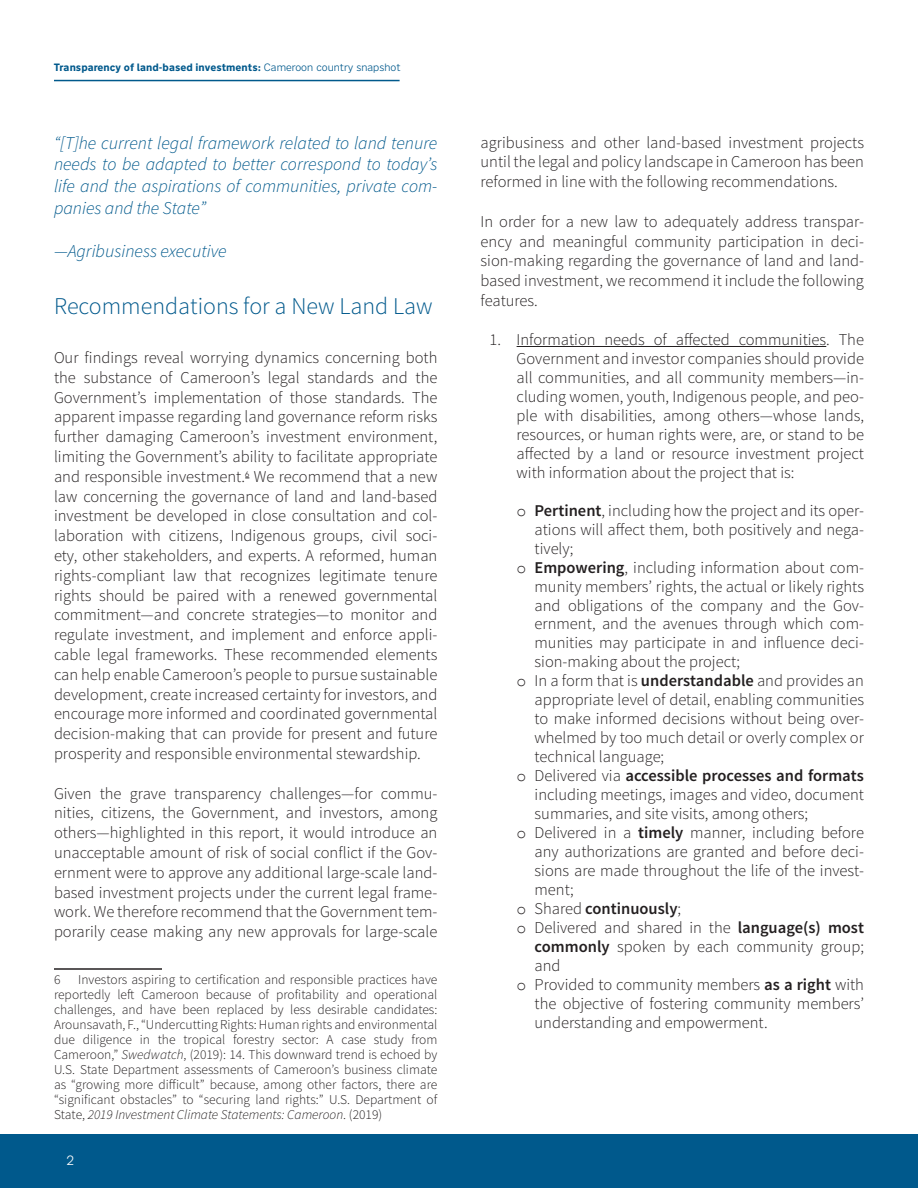
<style>
.page{position:relative;width:918px;height:1188px;background:#fff}
.page>*{position:absolute;margin:0;border:0;box-sizing:border-box;transform-origin:0 0}
.Heading_1{font:300 24px "Source Sans Pro";color:#00598c}
.t1{font:italic 300 18px/21.6px "Source Sans Pro";color:#00598c;text-align:justify}
.List_Paragraph{font:300 16.5px/19.8px "Source Sans Pro";color:#231f20;text-align:justify}
.List_Paragraph-2{font:600 16.5px "Source Sans Pro";color:#231f20}
.Paragraph_Style_2{font:300 13.5px/15px "Source Sans Pro";color:#231f20;text-align:justify}
.t2{font:300 13.5px "Nort";color:#fff}
.t3{font:700 10.5px "Nort";color:#00598c}
.s1{font-weight:300}
.s2{font-style:italic}
.s3{font-family:"Courier New";font-weight:400}
.s4{font-weight:600}
</style>
<div class="page">
<div style="left:0;top:1134px;width:918px;height:54px;background:#00598c"></div>
<hr style="left:54px;top:80px;width:346px;height:1px;background:#00598c">
<hr style="left:54px;top:968px;width:108px;height:2px;background:#231f20">
<hr style="left:517px;top:346px;width:309px;height:1px;background:#231f20">
<p class="t3" style="left:54px;top:61px;width:348px">Transparency of land-based investments: <span class="s1">Cameroon country snapshot</span></p>
<p class="t1" style="left:54px;top:132px;width:385px">“[T]he current legal framework related to land tenure needs to be adapted to better correspond to today’s life and the aspirations of communities, private com&shy;panies and the State”</p>
<p class="t1" style="left:54px;top:240px;width:174px">—Agribusiness executive</p>
<p class="Heading_1" style="left:54px;top:292px;width:380px">Recommendations for a New Land Law</p>
<p class="List_Paragraph" style="left:54px;top:348px;width:385px">Our findings reveal worrying dynamics concerning both the substance of Cameroon’s legal standards and the Government’s implementation of those standards. The apparent impasse regarding land governance reform risks further damaging Cameroon’s investment environment, limiting the Government’s ability to facilitate appropriate and responsible investment.<sup>6</sup> We recommend that a new law concerning the governance of land and land-based investment be developed in close consultation and col&shy;laboration with citizens, Indigenous groups, civil soci&shy;ety, other stakeholders, and experts. A reformed, human rights-compliant law that recognizes legitimate tenure rights should be paired with a renewed governmental commitment—and concrete strategies—to monitor and regulate investment, and implement and enforce appli&shy;cable legal frameworks. These recommended elements can help enable Cameroon’s people to pursue sustainable development, create increased certainty for investors, and encourage more informed and coordinated governmental decision-making that can provide for present and future prosperity and responsible environmental stewardship.</p>
<p class="List_Paragraph" style="left:54px;top:783px;width:385px">Given the grave transparency challenges—for commu&shy;nities, citizens, the Government, and investors, among others—highlighted in this report, it would introduce an unacceptable amount of risk of social conflict if the Gov&shy;ernment were to approve any additional large-scale land&shy;based investment projects under the current legal frame&shy;work. We therefore recommend that the Government tem&shy;porarily cease making any new approvals for large-scale</p>
<p class="Paragraph_Style_2" style="left:54px;top:972px;width:8px">6</p>
<p class="Paragraph_Style_2" style="left:54px;top:972px;width:385px;text-indent:24px">Investors aspiring to certification and responsible practices have reportedly left Cameroon because of profitability and operational challenges, and have been replaced by less desirable candidates:<br>Arounsavath, F., “Undercutting Rights: Human rights and environmental due diligence in the tropical forestry sector: A case study from Cameroon,” <span class="s2">Swedwatch</span>, (2019): 14. This downward trend is echoed by U.S. State Department assessments of Cameroon’s business climate as “growing more difficult” because, among other factors, there are “significant obstacles” to “securing land rights:” U.S. Department of State, <span class="s2">2019 Investment Climate Statements: Cameroon</span>. (2019)</p>
<p class="t2" style="left:67px;top:1152px;width:9px">2</p>
<p class="List_Paragraph" style="left:481px;top:132px;width:385px">agribusiness and other land-based investment projects until the legal and policy landscape in Cameroon has been reformed in line with the following recommendations.</p>
<p class="List_Paragraph" style="left:481px;top:212px;width:385px">In order for a new law to adequately address transpar&shy;ency and meaningful community participation in deci&shy;sion-making regarding the governance of land and land&shy;based investment, we recommend it include the following features.</p>
<p class="List_Paragraph" style="left:517px;top:330px;width:349px;line-height:19px;text-indent:-27px">1. Information needs of affected communities. The Government and investor companies should provide all communities, and all community members—in&shy;cluding women, youth, Indigenous people, and peo&shy;ple with disabilities, among others—whose lands, resources, or human rights were, are, or stand to be affected by a land or resource investment project with information about the project that is:</p>
<p class="List_Paragraph" style="left:535px;top:501px;width:331px;line-height:19px;text-indent:-18px"><span class="s3">o</span> <span class="s4">Pertinent</span>, including how the project and its oper&shy;ations will affect them, both positively and nega&shy;tively;</p>
<p class="List_Paragraph" style="left:535px;top:558px;width:331px;line-height:18.9px;text-indent:-18px"><span class="s3">o</span> <span class="s4">Empowering</span>, including information about com&shy;munity members’ rights, the actual or likely rights and obligations of the company and the Gov&shy;ernment, and the avenues through which com&shy;munities may participate in and influence deci&shy;sion-making about the project;</p>
<p class="List_Paragraph" style="left:535px;top:671px;width:331px;line-height:19px;text-indent:-18px"><span class="s3">o</span> In a form that is <span class="s4">understandable</span> and provides an appropriate level of detail, enabling communities to make informed decisions without being over&shy;whelmed by too much detail or overly complex or technical language;</p>
<p class="List_Paragraph" style="left:535px;top:766px;width:331px;line-height:19px;text-indent:-18px"><span class="s3">o</span> Delivered via <span class="s4">accessible processes and formats </span>including meetings, images and video, document summaries, and site visits, among others;</p>
<p class="List_Paragraph" style="left:535px;top:823px;width:331px;line-height:19px;text-indent:-18px"><span class="s3">o</span> Delivered in a <span class="s4">timely</span> manner, including before any authorizations are granted and before deci&shy;sions are made throughout the life of the invest&shy;ment;</p>
<p class="List_Paragraph-2" style="left:517px;top:898px;width:166px"><span class="s3">o</span> <span class="s1">Shared</span> continuously<span class="s1">;</span></p>
<p class="List_Paragraph" style="left:535px;top:918px;width:331px;line-height:19px;text-indent:-18px"><span class="s3">o</span> Delivered and shared in the <span class="s4">language(s) most commonly</span> spoken by each community group; and</p>
<p class="List_Paragraph" style="left:535px;top:975px;width:331px;line-height:18.9px;text-indent:-18px"><span class="s3">o</span> Provided to community members <span class="s4">as a right</span> with the objective of fostering community members’ understanding and empowerment.</p>
</div>
